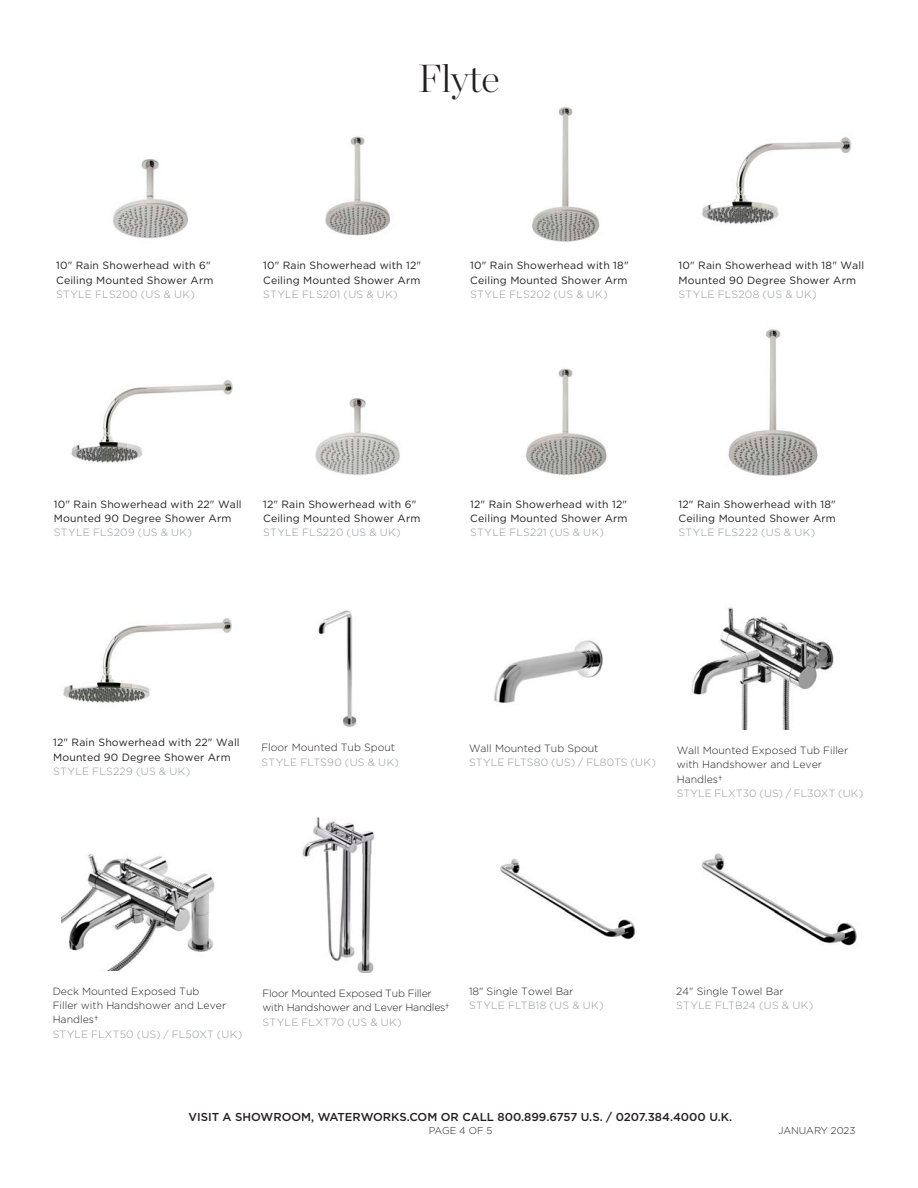
<style>
.page{position:relative;width:918px;height:1188px;background:#fff}
.page>*{position:absolute;margin:0;border:0;box-sizing:border-box;transform-origin:0 0}
.t1{font:200 39px "Chronicle Display";letter-spacing:-.005em;color:#231f20}
.t2{font:500 11.55px "Gotham";color:#231f20}
.Text__LIGHT_-_6_5_9{font:10.5px/14.2px "Gotham";letter-spacing:.015em;color:#231f20}
.Text__product_number{font:300 10.5px "Gotham";letter-spacing:.02em;color:#939598}
.Text__LIGHT_-_6_5_9-2{font:300 10.5px/14.2px "Gotham";color:#231f20}
.Text__LIGHT_-_6_5_9-3{font:300 10.5px/14.2px "Gotham";letter-spacing:-.02em;color:#231f20}
.t3{font:300 9.9px "Gotham";letter-spacing:-.005em;color:#231f20}
</style>
<div class="page">
<img style="left:701px;top:853px;width:156px;height:93px">
<img style="left:691px;top:607px;width:143px;height:123px">
<img style="left:302px;top:817px;width:73px;height:155px">
<img style="left:61px;top:854px;width:154px;height:117px">
<img style="left:500px;top:858px;width:135px;height:82px">
<img style="left:494px;top:640px;width:109px;height:64px">
<img style="left:318px;top:610px;width:39px;height:117px">
<img style="left:113px;top:159px;width:76px;height:79px">
<img style="left:71px;top:380px;width:162px;height:83px">
<img style="left:63px;top:618px;width:169px;height:85px">
<img style="left:325px;top:136px;width:65px;height:100px">
<img style="left:315px;top:398px;width:85px;height:77px">
<img style="left:532px;top:107px;width:68px;height:135px">
<img style="left:525px;top:368px;width:82px;height:108px">
<img style="left:702px;top:137px;width:150px;height:88px">
<img style="left:728px;top:329px;width:90px;height:147px">
<h1 class="t1" style="left:418px;top:49px;width:83px">Flyte</h1>
<p class="Text__LIGHT_-_6_5_9" style="left:56px;top:258px;width:159px">10" Rain Showerhead with 6"<br>Ceiling Mounted Shower Arm</p>
<p class="Text__product_number" style="left:56px;top:287px;width:140px">STYLE FLS200 (US &amp; U K)</p>
<p class="Text__LIGHT_-_6_5_9" style="left:263px;top:258px;width:160px">10" Rain Showerhead with 12"<br>Ceiling Mounted Shower Arm</p>
<p class="Text__product_number" style="left:263px;top:287px;width:136px">STYLE FLS201 (US &amp; U K)</p>
<p class="Text__LIGHT_-_6_5_9" style="left:470px;top:258px;width:160px">10" Rain Showerhead with 18"<br>Ceiling Mounted Shower Arm</p>
<p class="Text__product_number" style="left:470px;top:287px;width:139px">STYLE FLS202 (US &amp; U K)</p>
<p class="Text__LIGHT_-_6_5_9" style="left:679px;top:258px;width:187px">10" Rain Showerhead with 18" Wall<br>Mounted 90 Degree Shower Arm</p>
<p class="Text__product_number" style="left:679px;top:287px;width:140px">STYLE FLS208 (US &amp; U K)</p>
<p class="Text__LIGHT_-_6_5_9" style="left:54px;top:497px;width:189px">10" Rain Showerhead with 22" Wall<br>Mounted 90 Degree Shower Arm</p>
<p class="Text__product_number" style="left:54px;top:526px;width:140px">STYLE FLS209 (US &amp; U K)</p>
<p class="Text__LIGHT_-_6_5_9" style="left:263px;top:497px;width:159px">12" Rain Showerhead with 6"<br>Ceiling Mounted Shower Arm</p>
<p class="Text__product_number" style="left:263px;top:526px;width:139px">STYLE FLS220 (US &amp; U K)</p>
<p class="Text__LIGHT_-_6_5_9" style="left:470px;top:497px;width:159px">12" Rain Showerhead with 12"<br>Ceiling Mounted Shower Arm</p>
<p class="Text__product_number" style="left:470px;top:526px;width:135px">STYLE FLS221 (US &amp; U K)</p>
<p class="Text__LIGHT_-_6_5_9" style="left:679px;top:497px;width:159px">12" Rain Showerhead with 18"<br>Ceiling Mounted Shower Arm</p>
<p class="Text__product_number" style="left:679px;top:526px;width:138px">STYLE FLS222 (US &amp; U K)</p>
<p class="Text__LIGHT_-_6_5_9" style="left:53px;top:735px;width:188px">12" Rain Showerhead with 22" Wall<br>Mounted 90 Degree Shower Arm</p>
<p class="Text__product_number" style="left:53px;top:765px;width:139px">STYLE FLS229 (US &amp; U K)</p>
<p class="Text__LIGHT_-_6_5_9-2" style="left:261px;top:740px;width:135px">Floor Mounted Tub Spout</p>
<p class="Text__product_number" style="left:261px;top:755px;width:139px">STYLE FLTS90 (US &amp; U K)</p>
<p class="Text__LIGHT_-_6_5_9-2" style="left:469px;top:741px;width:131px">Wall Mounted Tub Spout</p>
<p class="Text__product_number" style="left:469px;top:756px;width:188px">STYLE FLTS80 (US) / FL80TS (U K)</p>
<p class="Text__LIGHT_-_6_5_9-2" style="left:677px;top:743px;width:173px">Wall Mounted Exposed Tub Filler with Handshower and Lever<br>Handles†</p>
<p class="Text__product_number" style="left:677px;top:786px;width:188px">STYLE FLXT30 (US) / FL30XT (U K)</p>
<p class="Text__LIGHT_-_6_5_9-2" style="left:53px;top:984px;width:175px">Deck Mounted Exposed Tub<br>Filler with Handshower and Lever<br>Handles†</p>
<p class="Text__product_number" style="left:53px;top:1027px;width:191px">STYLE FLXT50 (US) / FL50XT (U K)</p>
<p class="Text__LIGHT_-_6_5_9-3" style="left:262px;top:986px;width:189px">Floor Mounted Exposed Tub Filler with Handshower and Lever Handles†</p>
<p class="Text__product_number" style="left:262px;top:1015px;width:141px">STYLE FLXT70 (US &amp; U K)</p>
<p class="Text__LIGHT_-_6_5_9-2" style="left:469px;top:984px;width:106px">18" Single Towel Bar</p>
<p class="Text__product_number" style="left:469px;top:999px;width:136px">STYLE FLTB18 (US &amp; U K)</p>
<p class="Text__LIGHT_-_6_5_9-2" style="left:676px;top:984px;width:109px">24" Single Towel Bar</p>
<p class="Text__product_number" style="left:676px;top:999px;width:139px">STYLE FLTB24 (US &amp; U K)</p>
<p class="t2" style="left:189px;top:1109px;width:545px">VISIT A SHOWROOM, WATERWORKS.COM OR CALL 800.899.6757 U.S. / 0207.384.4000 U.K.</p>
<p class="t3" style="left:429px;top:1124px;width:65px">PAGE 4 OF 5</p>
<p class="t3" style="left:778px;top:1124px;width:79px">Ja nuary 2023</p>
</div>
